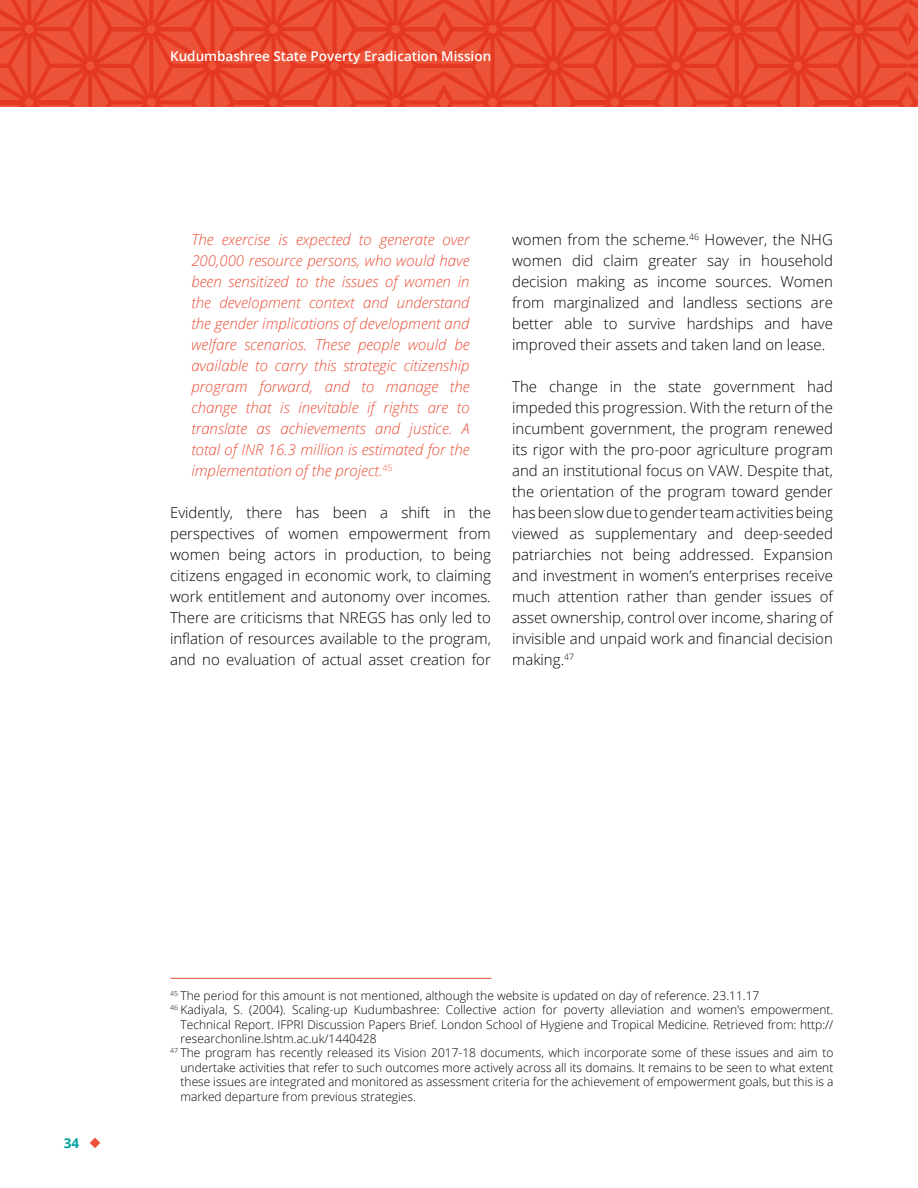
<style>
.page{position:relative;width:918px;height:1188px;background:#fff}
.page>*{position:absolute;margin:0;border:0;box-sizing:border-box;transform-origin:0 0}
.t1{font:300 15px/21px "Open Sans";color:#000;text-align:justify}
.t2{font:italic 300 15px/21px "Open Sans";color:#e94e37;text-align:justify}
.t3{font:600 13.5px "Open Sans";color:#fff}
.t4{font:700 13.5px "Open Sans";color:#00a39d}
.t5{font:300 12px "Open Sans";color:#000}
</style>
<div class="page">
<svg style="left:0;top:0;width:918px;height:107px;background:#e9482e"></svg>
<svg style="left:90px;top:1138px;width:10px;height:10px"></svg>
<hr style="left:171px;top:978px;width:320px;height:1px;background:#e94e37">
<p class="t3" style="left:170px;top:47px;width:323px">Kudumbashree State Poverty Eradication Mission</p>
<p class="t2" style="left:191px;top:229px;width:280px">The exercise is expected to generate over 200,000 resource persons, who would have been sensitized to the issues of women in the development context and understand the gender implications of development and welfare scenarios. These people would be available to carry this strategic citizenship program forward, and to manage the change that is inevitable if rights are to translate as achievements and justice. A total of INR 16.3 million is estimated for the implementation of the project.<sup>45</sup></p>
<p class="t1" style="left:170px;top:502px;width:322px">Evidently, there has been a shift in the perspectives of women empowerment from women being actors in production, to being citizens engaged in economic work, to claiming work entitlement and autonomy over incomes.<br>There are criticisms that NREGS has only led to inflation of resources available to the program, and no evaluation of actual asset creation for</p>
<p class="t1" style="left:512px;top:229px;width:322px">women from the scheme.<sup>46</sup> However, the NHG women did claim greater say in household decision making as income sources. Women from marginalized and landless sections are better able to survive hardships and have improved their assets and taken land on lease.</p>
<p class="t1" style="left:512px;top:376px;width:322px">The change in the state government had impeded this progression. With the return of the incumbent government, the program renewed its rigor with the pro-poor agriculture program and an institutional focus on VAW. Despite that, the orientation of the program toward gender has been slow due to gender team activities being viewed as supplementary and deep-seeded patriarchies not being addressed. Expansion and investment in women’s enterprises receive much attention rather than gender issues of asset ownership, control over income, sharing of invisible and unpaid work and financial decision making.<sup>47</sup></p>
<p class="t4" style="left:64px;top:1134px;width:17px">34</p>
<p class="t5" style="left:170px;top:987px;width:591px"><sup>45</sup> The period for this amount is not mentioned, although the website is updated on day of reference. 23.11.17</p>
<p class="t5" style="left:170px;top:1002px;width:665px"><sup>46</sup> Kadiyala, S. (2004). Scaling-up Kudumbashree: Collective action for poverty alleviation and women’s empowerment.</p>
<p class="t5" style="left:181px;top:1016px;width:654px">Technical Report. IFPRI Discussion Papers Brief. London School of Hygiene and Tropical Medicine. Retrieved from: http://</p>
<p class="t5" style="left:181px;top:1030px;width:198px">researchonline.lshtm.ac.uk/1440428</p>
<p class="t5" style="left:170px;top:1045px;width:665px"><sup>47</sup> The program has recently released its Vision 2017-18 documents, which incorporate some of these issues and aim to</p>
<p class="t5" style="left:181px;top:1059px;width:654px">undertake activities that refer to such outcomes more actively across all its domains. It remains to be seen to what extent</p>
<p class="t5" style="left:181px;top:1074px;width:654px">these issues are integrated and monitored as assessment criteria for the achievement of empowerment goals, but this is a</p>
<p class="t5" style="left:181px;top:1088px;width:237px">marked departure from previous strategies.</p>
</div>
